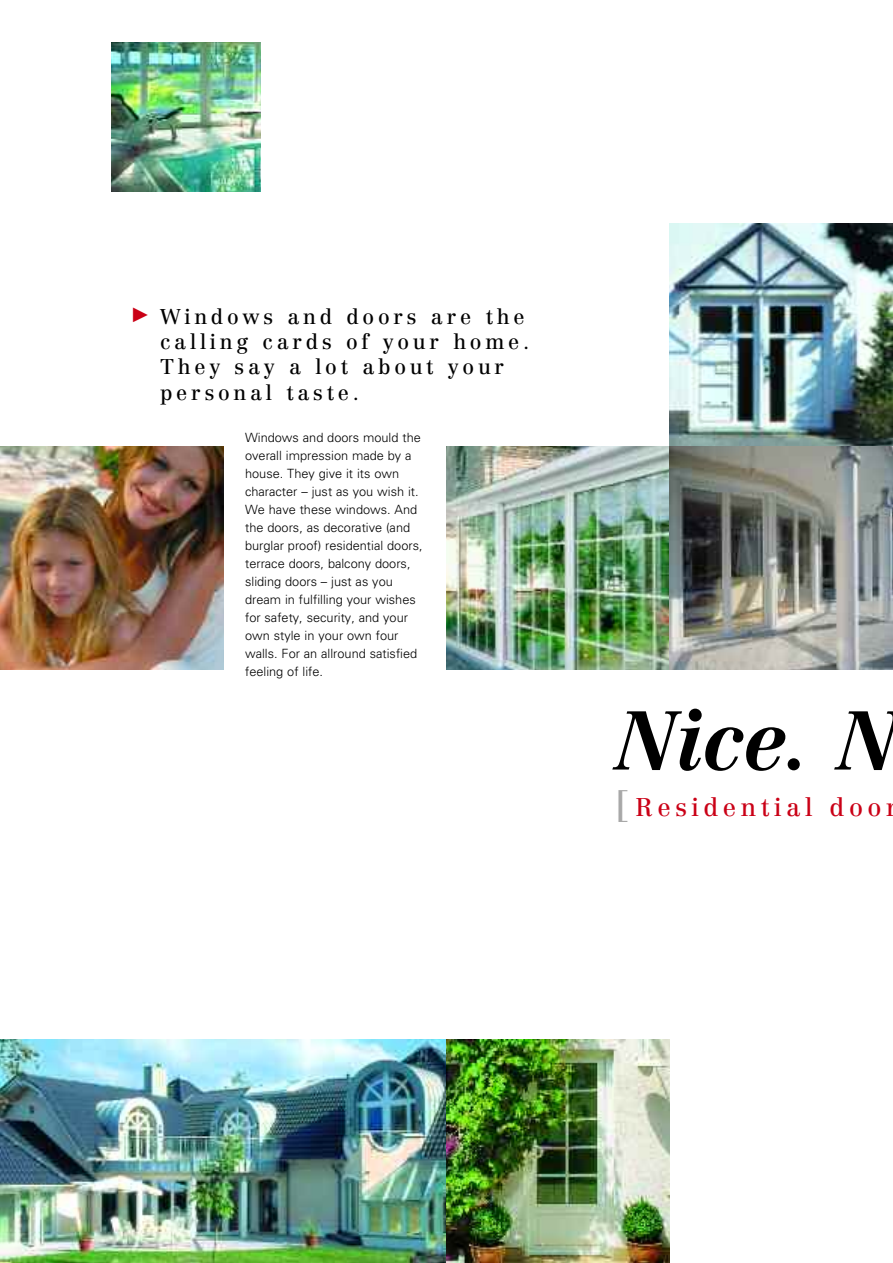
<style>
.page{position:relative;width:893px;height:1263px;background:#fff}
.page>*{position:absolute;margin:0;border:0;box-sizing:border-box;transform-origin:0 0}
.t1{font:italic 700 81.75px "Centennial";color:#000}
.t2{font:25.2px "Centennial Roman";letter-spacing:.175em;color:#ca0016}
.t3{font:21px/25.2px "Centennial Roman";letter-spacing:.175em;color:#000}
.t4{font:300 12.75px/18px "Univers";color:#000}
.s1{font-size:39.15px;color:#a8a8a8}
</style>
<div class="page">
<img style="left:670px;top:223px;width:223px;height:223px">
<img style="left:446px;top:446px;width:224px;height:224px">
<img style="left:0;top:446px;width:223px;height:224px">
<img style="left:670px;top:446px;width:223px;height:224px">
<img style="left:0;top:1040px;width:446px;height:223px">
<img style="left:446px;top:1040px;width:224px;height:223px">
<img style="left:112px;top:43px;width:148px;height:148px">
<h3 class="t3" style="left:160px;top:304px;width:371px">Windows and doors are the calling cards of your home.<br>They say a lot about your personal taste.</h3>
<p class="t4" style="left:245px;top:428px;width:179px">Windows and doors mould the overall impression made by a house. They give it its own character – just as you wish it.<br>We have these windows. And the doors, as decorative (and burglar proof) residential doors, terrace doors, balcony doors, sliding doors – just as you dream in fulfilling your wishes for safety, security, and your own style in your own four walls. For an allround satisfied feeling of life.</p>
<h1 class="t1" style="left:616px;top:693px;width:282px">Nice. N</h1>
<h2 class="t2" style="left:616px;top:793px;width:284px"><span class="s1">[</span>Residential door</h2>
</div>
